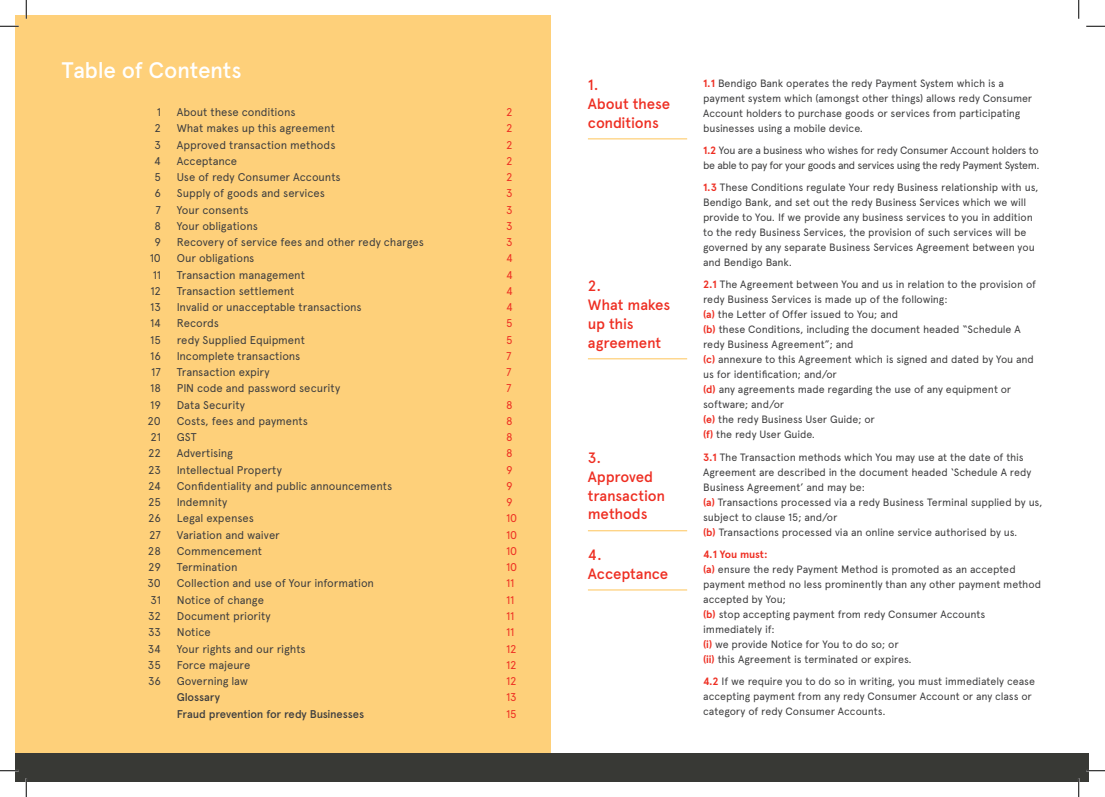
<style>
.page{position:relative;width:1105px;height:797px;background:#fff}
.page>*{position:absolute;margin:0;border:0;box-sizing:border-box;transform-origin:0 0}
.t1{font:500 22.5px "Apercu";letter-spacing:-.02em;color:#fff}
.t2{font:500 15px/18.8px "Apercu";letter-spacing:-.01em;color:#ee2e22}
.Body_Copy_2_-_lists{font:11.25px/16.2px "Apercu";letter-spacing:-.005em;color:#3e3e3f}
.Body_Copy_2_-_lists-2{font:11.25px/16.2px "Apercu";letter-spacing:-.02em;color:#ee2e22}
.Body_Copy_1{font:10.62px/15px "Apercu";letter-spacing:-.01em;color:#3e3e3f}
.Body_Copy_1-2{font:10.62px/15px "Apercu";letter-spacing:-.035em;color:#3e3e3f}
.s1{font-weight:500}
.s2{font-weight:700;color:#ee2e22}
</style>
<div class="page">
<div style="left:16px;top:753px;width:1073px;height:28px;background:#383935"></div>
<div style="left:16px;top:16px;width:535px;height:736px;background:#fed07a"></div>
<hr style="left:588px;top:138px;width:99px;height:1px;background:#fed07a">
<hr style="left:588px;top:358px;width:99px;height:1px;background:#fed07a">
<hr style="left:588px;top:530px;width:99px;height:1px;background:#fed07a">
<hr style="left:588px;top:589px;width:99px;height:1px;background:#fed07a">
<svg style="left:0;top:25px;width:19px;height:2px"></svg>
<svg style="left:1086px;top:25px;width:19px;height:2px"></svg>
<svg style="left:0;top:770px;width:19px;height:1px"></svg>
<svg style="left:1086px;top:770px;width:19px;height:1px"></svg>
<svg style="left:25px;top:0;width:2px;height:19px"></svg>
<svg style="left:25px;top:778px;width:2px;height:19px"></svg>
<svg style="left:1078px;top:0;width:1px;height:19px"></svg>
<svg style="left:1078px;top:778px;width:1px;height:19px"></svg>
<p class="t1" style="left:62px;top:56px;width:181px">Table of Contents</p>
<p class="Body_Copy_2_-_lists" style="left:147px;top:104px;width:15px;text-align:right">1<br>2<br>3<br>4<br>5<br>6<br>7<br>8<br>9<br>10<br>11<br>12<br>13<br>14<br>15<br>16<br>17<br>18<br>19<br>20<br>21<br>22<br>23<br>24<br>25<br>26<br>27<br>28<br>29<br>30<br>31<br>32<br>33<br>34<br>35<br>36</p>
<p class="Body_Copy_2_-_lists" style="left:177px;top:104px;width:248px">About these conditions<br>What makes up this agreement<br>Approved transaction methods<br>Acceptance<br>Use of redy Consumer Accounts<br>Supply of goods and services<br>Your consents<br>Your obligations<br>Recovery of service fees and other redy charges<br>Our obligations<br>Transaction management<br>Transaction settlement<br>Invalid or unacceptable transactions<br>Records<br>redy Supplied Equipment<br>Incomplete transactions<br>Transaction expiry<br>PIN code and password security<br>Data Security<br>Costs, fees and payments<br>GST<br>Advertising<br>Intellectual Property<br>Confidentiality and public announcements<br>Indemnity<br>Legal expenses<br>Variation and waiver<br>Commencement<br>Termination<br>Collection and use of Your information<br>Notice of change<br>Document priority<br>Notice<br>Your rights and our rights<br>Force majeure<br>Governing law<br><span class="s1">Glossary<br>Fraud prevention for redy Businesses</span></p>
<p class="Body_Copy_2_-_lists-2" style="left:506px;top:104px;width:12px">2<br>2<br>2<br>2<br>2<br>3<br>3<br>3<br>3<br>4<br>4<br>4<br>4<br>5<br>5<br>7<br>7<br>7<br>8<br>8<br>8<br>8<br>9<br>9<br>9<br>10<br>10<br>10<br>10<br>11<br>11<br>11<br>11<br>12<br>12<br>12<br>13<br>15</p>
<p class="t2" style="left:588px;top:75px;width:84px">1.<br>About these conditions</p>
<p class="t2" style="left:588px;top:276px;width:84px">2.<br>What makes up this agreement</p>
<p class="t2" style="left:588px;top:448px;width:79px">3.<br>Approved transaction methods</p>
<p class="t2" style="left:588px;top:545px;width:82px">4.<br>Acceptance</p>
<p class="Body_Copy_1" style="left:703px;top:76px;width:331px"><span class="s2">1.1</span> Bendigo Bank operates the redy Payment System which is a payment system which (amongst other things) allows redy Consumer Account holders to purchase goods or services from participating businesses using a mobile device.</p>
<p class="Body_Copy_1-2" style="left:703px;top:143px;width:338px"><span class="s2">1.2</span> You are a business who wishes for redy Consumer Account holders to be able to pay for your goods and services using the redy Payment System.</p>
<p class="Body_Copy_1" style="left:703px;top:180px;width:337px"><span class="s2">1.3</span> These Conditions regulate Your redy Business relationship with us, Bendigo Bank, and set out the redy Business Services which we will provide to You. If we provide any business services to you in addition to the redy Business Services, the provision of such services will be governed by any separate Business Services Agreement between you and Bendigo Bank.</p>
<p class="Body_Copy_1" style="left:703px;top:277px;width:334px"><span class="s2">2.1</span> The Agreement between You and us in relation to the provision of redy Business Services is made up of the following:<br><span class="s2">(a)</span> the Letter of Offer issued to You; and<br><span class="s2">(b)</span> these Conditions, including the document headed “Schedule A redy Business Agreement”; and<br><span class="s2">(c)</span> annexure to this Agreement which is signed and dated by You and us for identification; and/or<br><span class="s2">(d)</span> any agreements made regarding the use of any equipment or software; and/or<br><span class="s2">(e)</span> the redy Business User Guide; or<br><span class="s2">(f)</span> the redy User Guide.</p>
<p class="Body_Copy_1" style="left:703px;top:449px;width:341px"><span class="s2">3.1</span> The Transaction methods which You may use at the date of this Agreement are described in the document headed ‘Schedule A redy Business Agreement’ and may be:<br><span class="s2">(a)</span> Transactions processed via a redy Business Terminal supplied by us, subject to clause 15; and/or<br><span class="s2">(b)</span> Transactions processed via an online service authorised by us.</p>
<p class="Body_Copy_1" style="left:703px;top:546px;width:340px"><span class="s2">4.1 You must:<br>(a)</span> ensure the redy Payment Method is promoted as an accepted payment method no less prominently than any other payment method accepted by You;<br><span class="s2">(b)</span> stop accepting payment from redy Consumer Accounts immediately if:<br><span class="s2">(i)</span> we provide Notice for You to do so; or<br><span class="s2">(ii)</span> this Agreement is terminated or expires.</p>
<p class="Body_Copy_1" style="left:703px;top:673px;width:333px"><span class="s2">4.2</span> If we require you to do so in writing, you must immediately cease accepting payment from any redy Consumer Account or any class or category of redy Consumer Accounts.</p>
</div>
